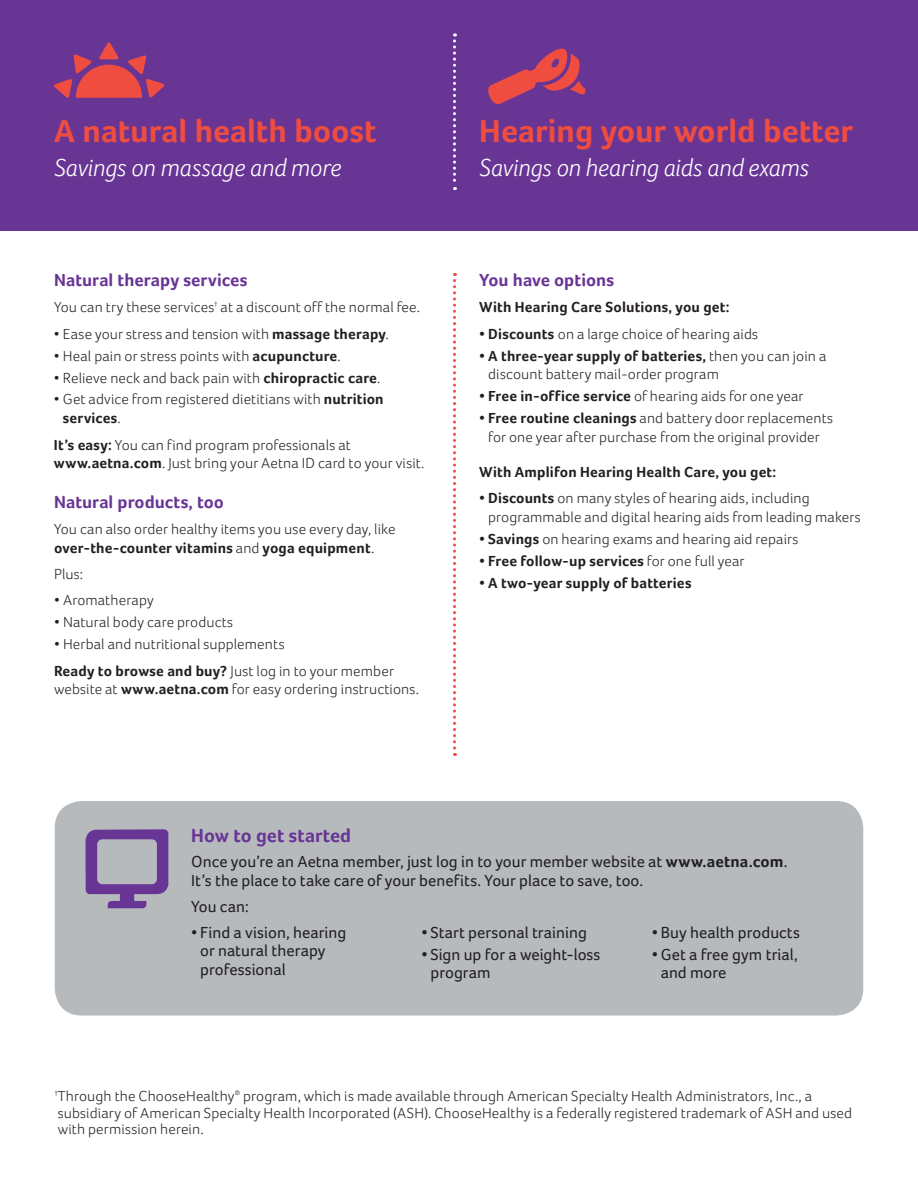
<style>
.page{position:relative;width:918px;height:1188px;background:#fff}
.page>*{position:absolute;margin:0;border:0;box-sizing:border-box;transform-origin:0 0}
.t1{font:700 33px "Foco";color:#ef4d40}
.t2{font:italic 300 25.5px "Foco";letter-spacing:-.005em;color:#fff}
.t3{font:700 19.5px "Foco";letter-spacing:.005em;color:#683595}
.t4{font:700 18px "Foco";color:#683595}
.t5{font:16.5px/18.8px "Foco";color:#231f20}
.t6{font:300 15px/18.8px "Foco";letter-spacing:.01em;color:#231f20}
.t7{font:700 15px "Foco";letter-spacing:.01em;color:#231f20}
.t8{font:300 6.75px "Foco";color:#231f20}
.s1{font-weight:700}
.s2{font-weight:300}
</style>
<div class="page">
<div style="left:0;top:0;width:918px;height:230px;background:#683595"></div>
<svg style="left:453px;top:273px;width:3px;height:483px"></svg>
<svg style="left:453px;top:33px;width:3px;height:157px"></svg>
<svg style="left:54px;top:42px;width:111px;height:56px"></svg>
<svg style="left:488px;top:48px;width:98px;height:57px"></svg>
<div style="left:55px;top:801px;width:808px;height:215px;background:#b6babd;border-radius:27px"></div>
<svg style="left:85px;top:829px;width:83px;height:79px"></svg>
<h1 class="t1" style="left:54px;top:111px;width:324px">A natural health boost</h1>
<h2 class="t2" style="left:54px;top:153px;width:289px">Savings on massage and more</h2>
<p class="t4" style="left:54px;top:269px;width:195px">Natural therapy services</p>
<p class="t6" style="left:54px;top:298px;width:368px">You can try these services at a discount off the normal fee.</p>
<p class="t8" style="left:215px;top:300px;width:5px">†</p>
<p class="t6" style="left:54px;top:324px;width:336px">• Ease your stress and tension with <span class="s1">massage therapy</span>.</p>
<p class="t6" style="left:54px;top:346px;width:288px">• Heal pain or stress points with <span class="s1">acupuncture</span>.</p>
<p class="t6" style="left:54px;top:368px;width:328px">• Relieve neck and back pain with <span class="s1">chiropractic care</span>.</p>
<p class="t6" style="left:63px;top:390px;width:322px;text-indent:-9px">• Get advice from registered dietitians with <span class="s1">nutrition services</span>.</p>
<p class="t6" style="left:54px;top:435px;width:372px"><span class="s1">It’s easy:</span> You can find program professionals at <span class="s1">www.aetna.com</span>. Just bring your Aetna ID card to your visit.</p>
<p class="t4" style="left:54px;top:491px;width:171px">Natural products, too</p>
<p class="t6" style="left:54px;top:519px;width:343px">You can also order healthy items you use every day, like <span class="s1">over-the-counter vitamins</span> and <span class="s1">yoga equipment</span>.</p>
<p class="t6" style="left:54px;top:565px;width:31px">Plus:</p>
<p class="t6" style="left:54px;top:591px;width:101px">• Aromatherapy</p>
<p class="t6" style="left:54px;top:613px;width:181px">• Natural body care products</p>
<p class="t6" style="left:54px;top:631px;width:341px;line-height:26.2px">• Herbal and nutritional supplements<br><span class="s1">Ready to browse and buy?</span> Just log in to your member</p>
<p class="t6" style="left:54px;top:680px;width:366px">website at <span class="s1">www.aetna.com</span> for easy ordering instructions.</p>
<h1 class="t1" style="left:479px;top:111px;width:375px">Hearing your world better</h1>
<h2 class="t2" style="left:479px;top:153px;width:331px">Savings on hearing aids and exams</h2>
<p class="t4" style="left:479px;top:269px;width:136px">You have options</p>
<p class="t7" style="left:479px;top:298px;width:252px">With Hearing Care Solutions, you get:</p>
<p class="t6" style="left:479px;top:324px;width:280px"><span class="s1">• Discounts</span> on a large choice of hearing aids</p>
<p class="t6" style="left:488px;top:346px;width:340px;text-indent:-9px"><span class="s1">• A three-year supply of batteries,</span> then you can join a discount battery mail-order program</p>
<p class="t6" style="left:479px;top:387px;width:326px"><span class="s1">• Free in-office service</span> of hearing aids for one year</p>
<p class="t6" style="left:479px;top:409px;width:355px;text-align:center"><span class="s1">• Free routine cleanings</span> and battery door replacements for one year after purchase from the original provider</p>
<p class="t7" style="left:479px;top:463px;width:299px">With Amplifon Hearing Health Care, you get:</p>
<p class="t6" style="left:488px;top:489px;width:374px;text-indent:-9px"><span class="s1">• Discounts</span> on many styles of hearing aids, including programmable and digital hearing aids from leading makers</p>
<p class="t6" style="left:479px;top:529px;width:321px"><span class="s1">• Savings</span> on hearing exams and hearing aid repairs</p>
<p class="t7" style="left:479px;top:552px;width:267px">• Free follow-up services <span class="s2">for one full year</span></p>
<p class="t7" style="left:479px;top:574px;width:214px">• A two-year supply of batteries</p>
<h3 class="t3" style="left:191px;top:824px;width:162px">How to get started</h3>
<p class="t5" style="left:191px;top:852px;width:598px">Once you’re an Aetna member, just log in to your member website at <span class="s1">www.aetna.com</span>.<br>It’s the place to take care of your benefits. Your place to save, too.</p>
<p class="t5" style="left:191px;top:897px;width:59px">You can:</p>
<p class="t5" style="left:200px;top:923px;width:148px;text-indent:-9px">• Find a vision, hearing or natural therapy professional</p>
<p class="t5" style="left:421px;top:922px;width:167px">• Start personal training</p>
<p class="t5" style="left:652px;top:922px;width:150px">• Buy health products</p>
<p class="t5" style="left:661px;top:944px;width:139px;text-indent:-9px">•Get a free gym trial, and more</p>
<p class="t5" style="left:430px;top:944px;width:172px;text-indent:-9px">• Sign up for a weight-loss program</p>
<p class="t8" style="left:55px;top:1089px;width:5px">†</p>
<p class="t6" style="left:58px;top:1086px;width:178px">Through the ChooseHealthy</p>
<p class="t8" style="left:235px;top:1089px;width:7px">®</p>
<p class="t6" style="left:58px;top:1088px;width:796px;line-height:16.5px;text-indent:185px">program, which is made available through American Specialty Health Administrators, Inc., a subsidiary of American Specialty Health Incorporated (ASH). ChooseHealthy is a federally registered trademark of ASH and used with permission herein.</p>
</div>
